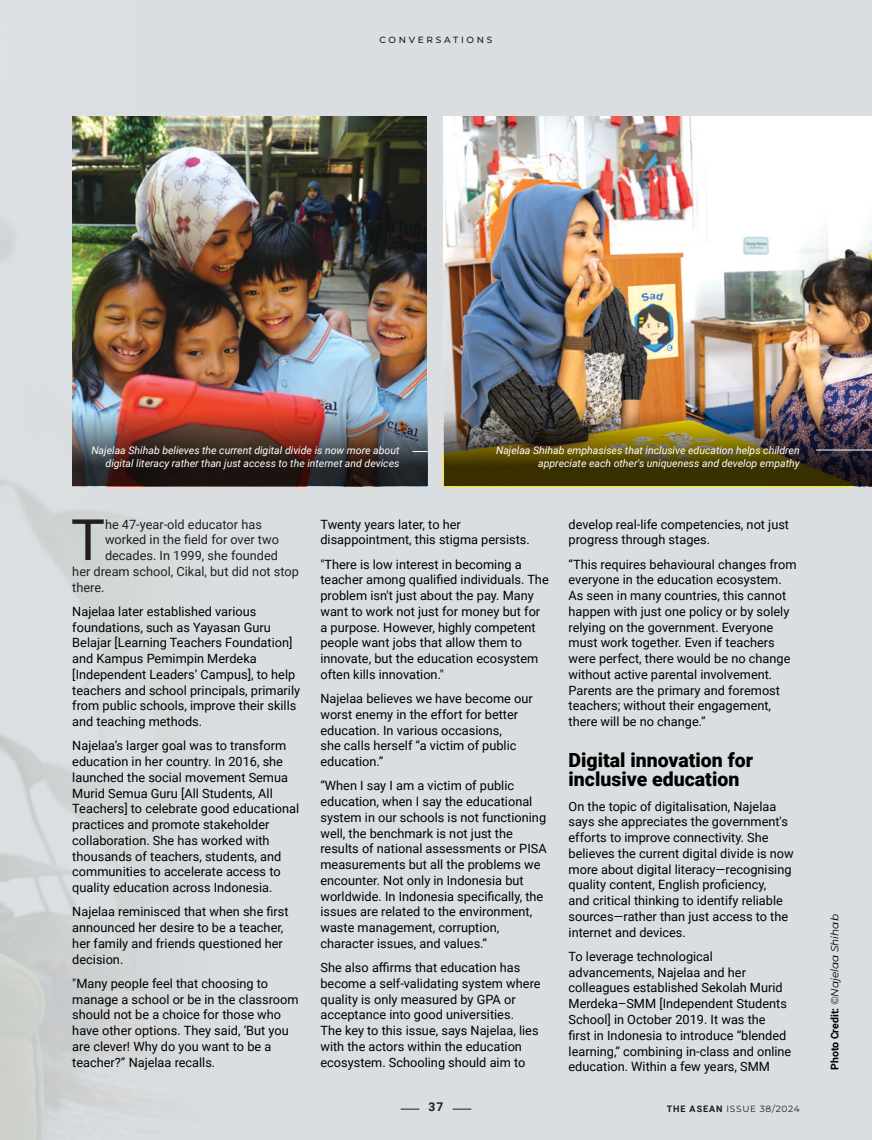
<style>
.page{position:relative;width:872px;height:1140px;background:#dadee1}
.page>*{position:absolute;margin:0;border:0;box-sizing:border-box;transform-origin:0 0}
.Basic_-_Drop_Cap{font:57px "Roboto";color:#231f20}
.Heading_5{font:900 19.5px/19.5px "Roboto";color:#000}
.t1{font:12.75px/15.8px "Roboto";color:#000}
.Basic_-_Drop_Cap-2{font:12.75px "Roboto";color:#231f20}
.t2{font:700 12px "Roboto";color:#231f20}
.t3{font:italic 10.5px/13.5px "Roboto";color:#fff;text-align:right}
.Photo_Credit{font:italic 10.5px "Montserrat";color:#000}
.t4{font:9px "Montserrat";letter-spacing:.075em;color:#231f20}
.t5{font:500 9px "Montserrat";letter-spacing:.3em;color:#231f20}
.s1{font-family:"Roboto";font-weight:700}
.s2{font-family:"Roboto";font-weight:700;font-style:normal}
</style>
<div class="page">
<img style="left:0;top:116px;width:209px;height:1024px">
<img style="left:72px;top:117px;width:355px;height:293px">
<img style="left:444px;top:117px;width:428px;height:293px">
<img style="left:444px;top:410px;width:428px;height:76px">
<hr style="left:816px;top:449px;width:56px;height:1px;background:#fff">
<img style="left:72px;top:410px;width:355px;height:76px">
<svg style="left:412px;top:451px;width:15px;height:1px"></svg>
<p class="t5" style="left:379px;top:34px;width:72px">CONV ERSATI</p>
<p class="t5" style="left:466px;top:34px;width:27px">ONS</p>
<p class="t3" style="left:91px;top:443px;width:309px">Najelaa Shihab believes the current digital divide is now more about digital literacy rather than just access to the internet and devices</p>
<p class="t3" style="left:496px;top:443px;width:305px">Najelaa Shihab emphasises that inclusive education helps children appreciate each other's uniqueness and develop empathy</p>
<p class="Basic_-_Drop_Cap" style="left:71px;top:500px;width:36px">T</p>
<p class="Basic_-_Drop_Cap-2" style="left:105px;top:515px;width:158px">he 47-year-old educator has</p>
<p class="Basic_-_Drop_Cap-2" style="left:105px;top:531px;width:175px">worked in the field for over two</p>
<p class="Basic_-_Drop_Cap-2" style="left:105px;top:546px;width:175px">decades. In 1999, she founded</p>
<p class="Basic_-_Drop_Cap-2" style="left:72px;top:562px;width:228px">her dream school, Cikal, but did not stop</p>
<p class="Basic_-_Drop_Cap-2" style="left:72px;top:578px;width:34px">there.</p>
<p class="t1" style="left:72px;top:603px;width:229px">Najelaa later established various foundations, such as Yayasan Guru Belajar [Learning Teachers Foundation] and Kampus Pemimpin Merdeka [Independent Leaders’ Campus], to help teachers and school principals, primarily from public schools, improve their skills and teaching methods.</p>
<p class="t1" style="left:72px;top:737px;width:228px">Najelaa’s larger goal was to transform education in her country. In 2016, she launched the social movement Semua Murid Semua Guru [All Students, All Teachers] to celebrate good educational practices and promote stakeholder collaboration. She has worked with thousands of teachers, students, and communities to accelerate access to quality education across Indonesia.</p>
<p class="t1" style="left:72px;top:903px;width:218px">Najelaa reminisced that when she first announced her desire to be a teacher, her family and friends questioned her decision.</p>
<p class="t1" style="left:72px;top:975px;width:228px">"Many people feel that choosing to manage a school or be in the classroom should not be a choice for those who have other options. They said, ‘But you are clever! Why do you want to be a teacher?” Najelaa recalls.</p>
<p class="t1" style="left:320px;top:515px;width:211px">Twenty years later, to her disappointment, this stigma persists.</p>
<p class="t1" style="left:320px;top:555px;width:230px">"There is low interest in becoming a teacher among qualified individuals. The problem isn't just about the pay. Many want to work not just for money but for a purpose. However, highly competent people want jobs that allow them to innovate, but the education ecosystem often kills innovation."</p>
<p class="t1" style="left:320px;top:690px;width:214px">Najelaa believes we have become our worst enemy in the effort for better education. In various occasions,<br>she calls herself “a victim of public education.”</p>
<p class="t1" style="left:320px;top:777px;width:228px">“When I say I am a victim of public education, when I say the educational system in our schools is not functioning well, the benchmark is not just the results of national assessments or PISA measurements but all the problems we encounter. Not only in Indonesia but worldwide. In Indonesia specifically, the issues are related to the environment, waste management, corruption, character issues, and values.”</p>
<p class="t1" style="left:320px;top:959px;width:222px">She also affirms that education has become a self-validating system where quality is only measured by GPA or acceptance into good universities.<br>The key to this issue, says Najelaa, lies with the actors within the education ecosystem. Schooling should aim to</p>
<p class="t1" style="left:568px;top:515px;width:222px">develop real-life competencies, not just progress through stages.</p>
<p class="t1" style="left:568px;top:555px;width:229px">“This requires behavioural changes from everyone in the education ecosystem.<br>As seen in many countries, this cannot happen with just one policy or by solely relying on the government. Everyone must work together. Even if teachers were perfect, there would be no change without active parental involvement.<br>Parents are the primary and foremost teachers; without their engagement, there will be no change.”</p>
<p class="Heading_5" style="left:568px;top:749px;width:186px">Digital innovation for inclusive education</p>
<p class="t1" style="left:568px;top:797px;width:227px">On the topic of digitalisation, Najelaa says she appreciates the government's efforts to improve connectivity. She believes the current digital divide is now more about digital literacy—recognising quality content, English proficiency,<br>and critical thinking to identify reliable sources—rather than just access to the internet and devices.</p>
<p class="t1" style="left:568px;top:948px;width:224px">To leverage technological advancements, Najelaa and her colleagues established Sekolah Murid Merdeka–SMM [Independent Students School] in October 2019. It was the<br>first in Indonesia to introduce “blended learning,” combining in-class and online education. Within a few years, SMM</p>
<p class="t2" style="left:428px;top:1098px;width:17px">37</p>
<p class="t4" style="left:666px;top:1102px;width:134px"><span class="s1">THE ASEAN</span> ISSUE 38/2024</p>
<p class="Photo_Credit" style="left:827px;top:1069px;width:157px;rotate:-90deg"><span class="s2">Photo Credit:</span> ©Najelaa Shihab</p>
</div>
